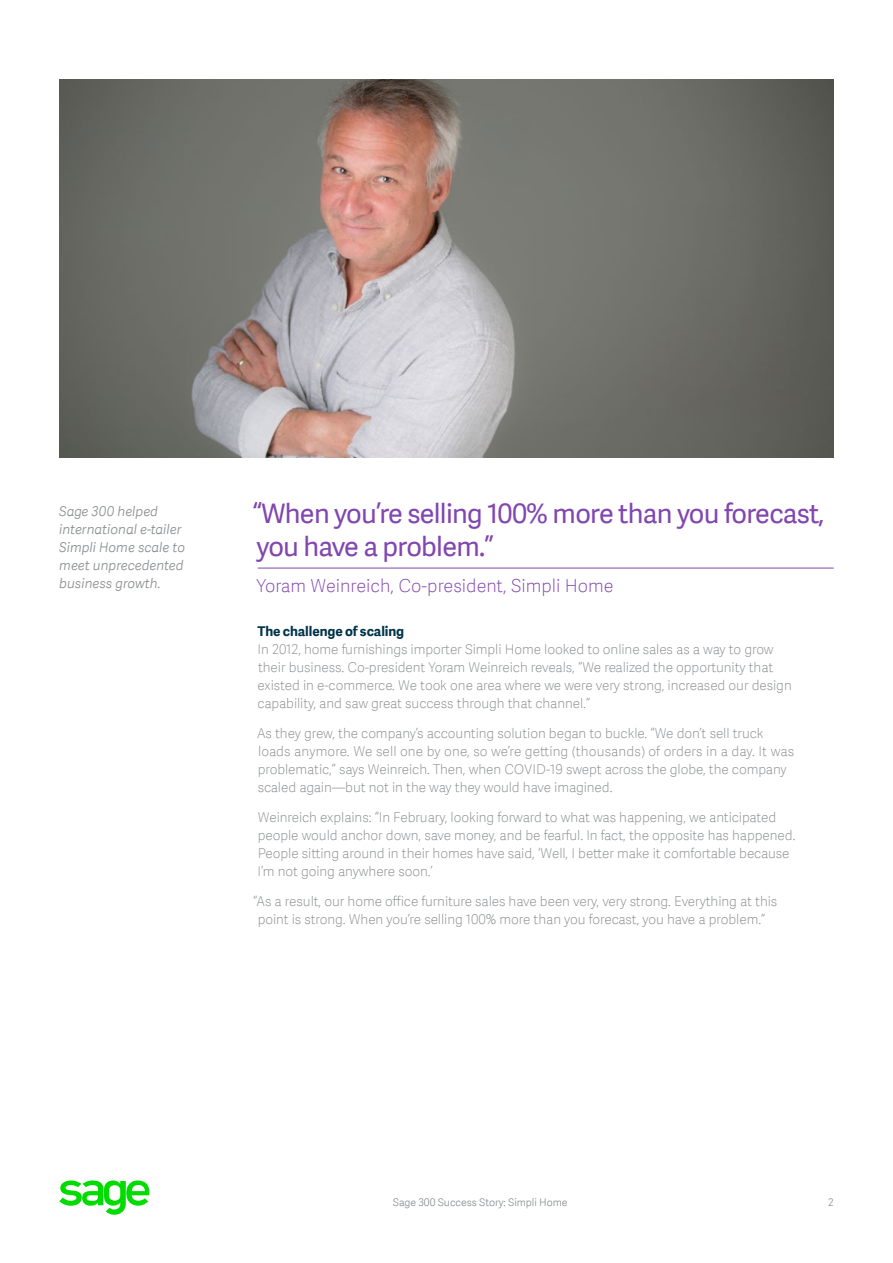
<style>
.page{position:relative;width:893px;height:1263px;background:#fff}
.page>*{position:absolute;margin:0;border:0;box-sizing:border-box;transform-origin:0 0}
.Pull_Quote{font:27px/33px "Adelle Sans SAGE";letter-spacing:-.025em;color:#8246af}
.Pull_Quote_Attributi{font:18px "Adelle Sans SAGE Th";color:#8246af}
.Body_Copy{font:13.5px/18px "Adelle Sans SAGE Th";letter-spacing:-.005em;color:#888b8d}
.Image_Caption{font:italic 13.5px/18px "Adelle Sans SAGE Lt";color:#888b8d}
.Body_Bold_SubHead{font:700 13.5px "Adelle Sans SAGE";letter-spacing:-.005em;color:#003349}
.t1{font:10.5px "Adelle Sans SAGE Lt";letter-spacing:-.005em;color:#888b8d}
</style>
<div class="page">
<svg style="left:59px;top:1181px;width:91px;height:34px"></svg>
<img style="left:59px;top:80px;width:774px;height:378px">
<hr style="left:258px;top:568px;width:575px;height:1px;background:#8246af">
<p class="Image_Caption" style="left:59px;top:502px;width:127px">Sage 300 helped international e-tailer<br>Simpli Home scale to meet unprecedented business growth.</p>
<p class="Pull_Quote" style="left:252px;top:496px;width:573px">“When you’re selling 100% more than you forecast, you have a problem.”</p>
<p class="Pull_Quote_Attributi" style="left:256px;top:573px;width:358px">Yoram Weinreich, Co-president, Simpli Home</p>
<p class="Body_Bold_SubHead" style="left:257px;top:621px;width:148px">The challenge of scaling</p>
<p class="Body_Copy" style="left:257px;top:640px;width:535px">In 2012, home furnishings importer Simpli Home looked to online sales as a way to grow their business. Co-president Yoram Weinreich reveals, “We realized the opportunity that existed in e-commerce. We took one area where we were very strong, increased our design capability, and saw great success through that channel.”</p>
<p class="Body_Copy" style="left:257px;top:724px;width:538px">As they grew, the company’s accounting solution began to buckle. “We don’t sell truck loads anymore. We sell one by one, so we’re getting (thousands) of orders in a day. It was problematic,” says Weinreich. Then, when COVID-19 swept across the globe, the company scaled again—but not in the way they would have imagined.</p>
<p class="Body_Copy" style="left:258px;top:808px;width:539px">Weinreich explains: “In February, looking forward to what was happening, we anticipated people would anchor down, save money, and be fearful. In fact, the opposite has happened.<br>People sitting around in their homes have said, ‘Well, I better make it comfortable because I’m not going anywhere soon.’</p>
<p class="Body_Copy" style="left:253px;top:892px;width:525px;text-align:center">“As a result, our home office furniture sales have been very, very strong. Everything at this point is strong. When you’re selling 100% more than you forecast, you have a problem.”</p>
<p class="t1" style="left:393px;top:1195px;width:176px">Sage 300 Success Story: Simpli Home</p>
<p class="t1" style="left:828px;top:1195px;width:7px">2</p>
</div>
